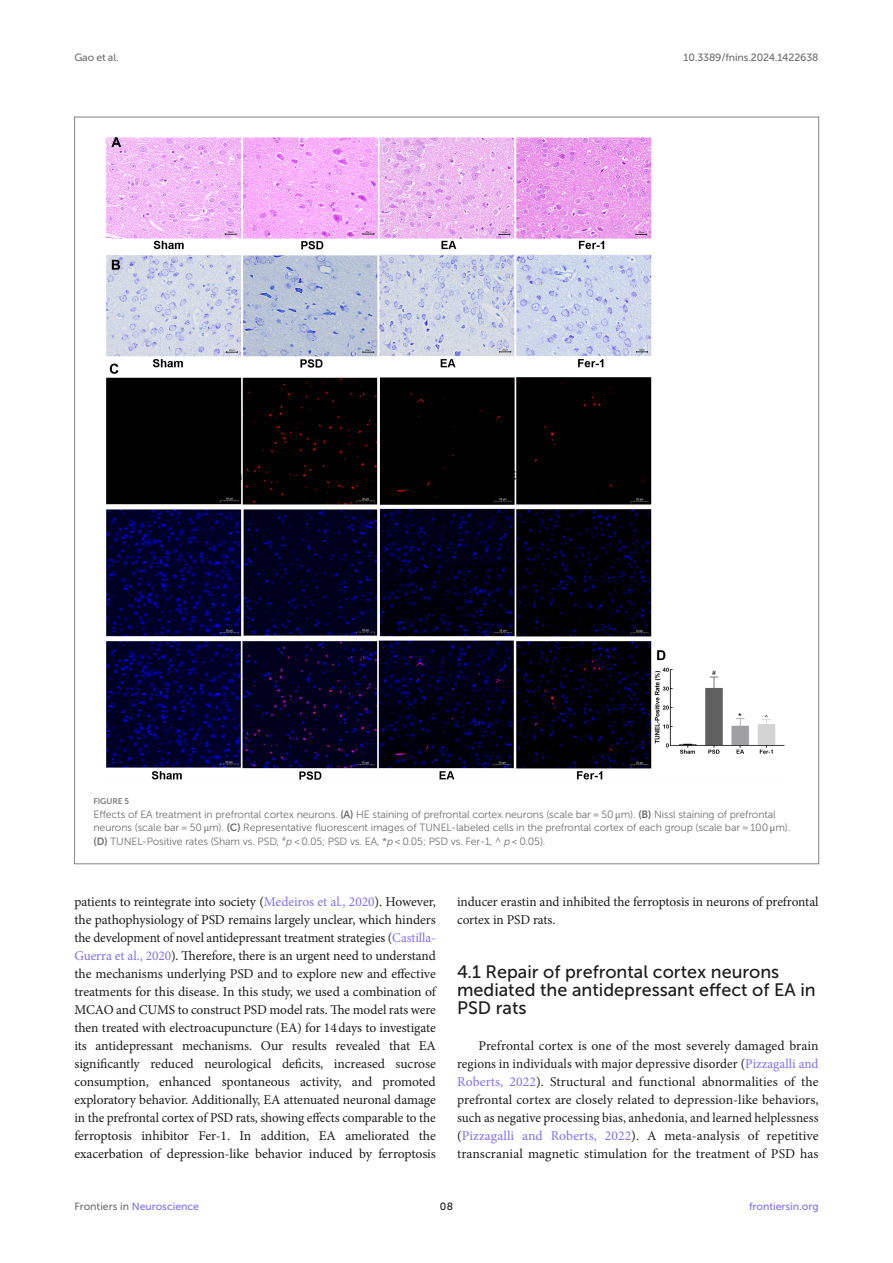
<style>
.page{position:relative;width:893px;height:1263px;background:#fff}
.page>*{position:absolute;margin:0;border:0;box-sizing:border-box;transform-origin:0 0}
.HEAD_2{font:18px/18px "Museo Sans 500";color:#1b1c1b}
.TEXT_FLUSH{font:13.5px/18px "Minion Pro";letter-spacing:-.005em;color:#1b1c1b;text-align:justify}
.FIG_LEG{font:10.5px/13.5px "Museo Sans 300";letter-spacing:-.01em;color:#706f70}
.t1{font:10.5px "Museo Sans 500";color:#856df0}
.t2{font:10.5px "Museo Sans 500";letter-spacing:-.015em;color:#706f70}
.t3{font:10.5px "Museo Sans 500";color:#1b1c1b}
.FIG_HD{font:8.25px "Museo Sans 700";letter-spacing:-.01em;color:#7e7f7f}
.s1{font-family:"Museo Sans 700"}
.s2{font-family:"STIX General"}
.s3{font-style:italic}
.s4{color:#856df0}
.s5{color:#706f70}
</style>
<div class="page">
<img style="left:106px;top:137px;width:679px;height:643px">
<p class="t2" style="left:74px;top:51px;width:46px">Gao et al.</p>
<p class="t2" style="left:684px;top:51px;width:136px">10.3389/fnins.2024.1422638</p>
<p class="FIG_HD" style="left:94px;top:797px;width:37px">FIGURE 5</p>
<p class="FIG_LEG" style="left:94px;top:807px;width:698px">Effects of EA treatment in prefrontal cortex neurons. <span class="s1">(A)</span> HE staining of prefrontal cortex neurons (scale bar = 50 <span class="s2">μ</span>m). <span class="s1">(B)</span> Nissl staining of prefrontal neurons (scale bar = 50 <span class="s2">μ</span>m). <span class="s1">(C)</span> Representative fluorescent images of TUNEL-labeled cells in the prefrontal cortex of each group (scale bar = 100 <span class="s2">μ</span>m). <span class="s1">(D)</span> TUNEL-Positive rates (Sham vs. PSD, <sup>#</sup><span class="s3">p</span> &lt; 0.05; PSD vs. EA, *<span class="s3">p</span> &lt; 0.05; PSD vs. Fer-1, ^ <span class="s3">p</span> &lt; 0.05).</p>
<p class="TEXT_FLUSH" style="left:74px;top:893px;width:363px">patients to reintegrate into society (<span class="s4">Medeiros et al., 2020</span>). However, the pathophysiology of PSD remains largely unclear, which hinders the development of novel antidepressant treatment strategies (<span class="s4">Castilla-Guerra et al., 2020</span>). Therefore, there is an urgent need to understand the mechanisms underlying PSD and to explore new and effective treatments for this disease. In this study, we used a combination of MCAO and CUMS to construct PSD model rats. The model rats were then treated with electroacupuncture (EA) for 14days to investigate its antidepressant mechanisms. Our results revealed that EA significantly reduced neurological deficits, increased sucrose consumption, enhanced spontaneous activity, and promoted exploratory behavior. Additionally, EA attenuated neuronal damage in the prefrontal cortex of PSD rats, showing effects comparable to the ferroptosis inhibitor Fer-1. In addition, EA ameliorated the exacerbation of depression-like behavior induced by ferroptosis</p>
<p class="TEXT_FLUSH" style="left:457px;top:893px;width:363px">inducer erastin and inhibited the ferroptosis in neurons of prefrontal cortex in PSD rats.</p>
<p class="HEAD_2" style="left:457px;top:963px;width:360px">4.1 Repair of prefrontal cortex neurons mediated the antidepressant effect of EA in<br>PSD rats</p>
<p class="TEXT_FLUSH" style="left:457px;top:1037px;width:363px;text-indent:21px">Prefrontal cortex is one of the most severely damaged brain regions in individuals with major depressive disorder (<span class="s4">Pizzagalli and Roberts, 2022</span>). Structural and functional abnormalities of the prefrontal cortex are closely related to depression-like behaviors, such as negative processing bias, anhedonia, and learned helplessness (<span class="s4">Pizzagalli and Roberts, 2022</span>). A meta-analysis of repetitive transcranial magnetic stimulation for the treatment of PSD has</p>
<p class="t1" style="left:74px;top:1200px;width:126px"><span class="s5">Frontiers in</span> Neuroscience</p>
<p class="t3" style="left:440px;top:1200px;width:15px">08</p>
<p class="t1" style="left:749px;top:1200px;width:71px">frontiersin.org</p>
</div>
